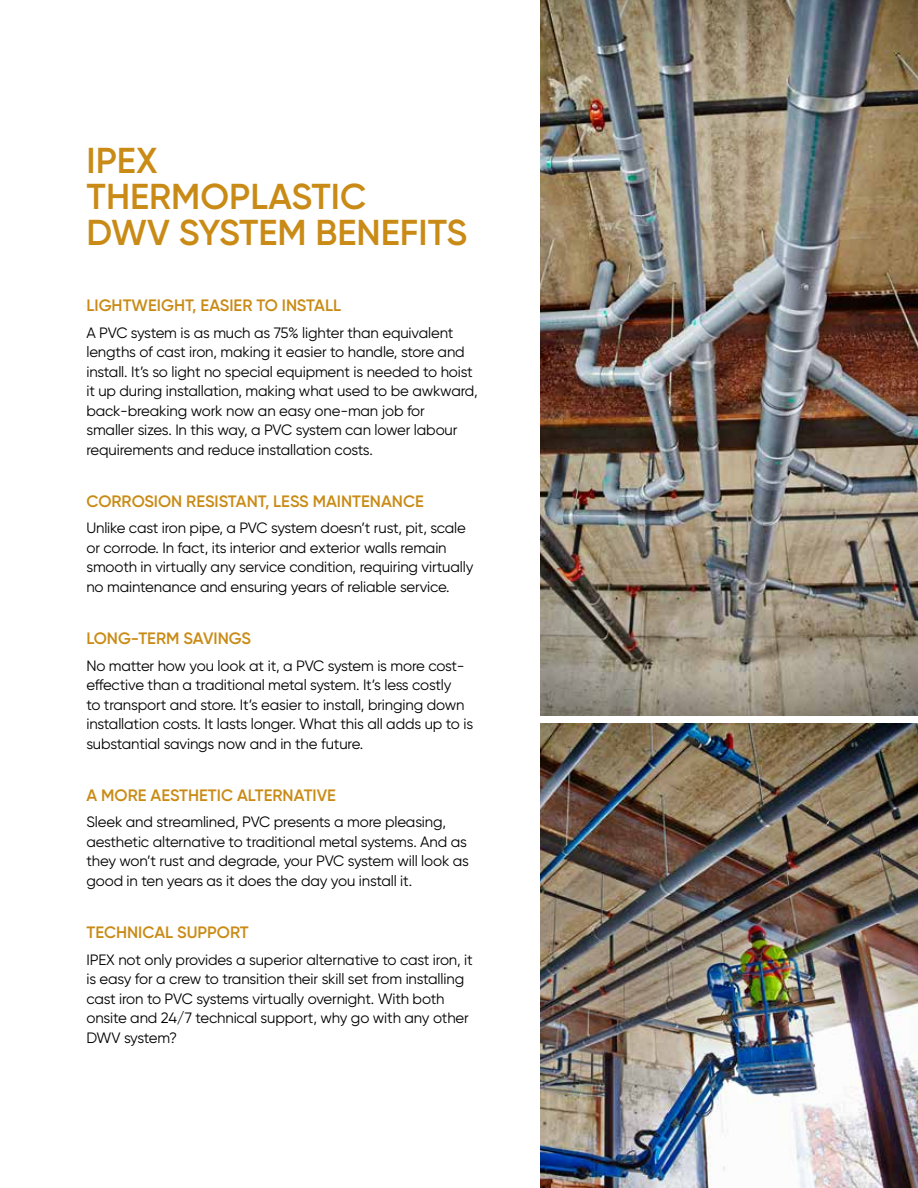
<style>
.page{position:relative;width:918px;height:1188px;background:#fff}
.page>*{position:absolute;margin:0;border:0;box-sizing:border-box;transform-origin:0 0}
.t1{font:600 36px/36px "Gilroy";color:#c98b16}
.t2{font:600 16.5px "Gilroy";color:#c98b16}
.t3{font:15px/19.5px "Gilroy";letter-spacing:-.01em;color:#000}
</style>
<div class="page">
<img style="left:540px;top:723px;width:378px;height:465px">
<img style="left:540px;top:0;width:378px;height:716px">
<h1 class="t1" style="left:87px;top:142px;width:382px">IPEX<br>THERMOPLASTIC<br>DWV SYSTEM BENEFITS</h1>
<p class="t2" style="left:86px;top:295px;width:256px">LIGHTWEIGHT, EASIER TO INSTALL</p>
<p class="t3" style="left:86px;top:322px;width:393px">A PVC system is as much as 75% lighter than equivalent lengths of cast iron, making it easier to handle, store and install. It’s so light no special equipment is needed to hoist it up during installation, making what used to be awkward, back-breaking work now an easy one-man job for<br>smaller sizes. In this way, a PVC system can lower labour requirements and reduce installation costs.</p>
<p class="t2" style="left:86px;top:491px;width:339px">CORROSION RESISTANT, LESS MAINTENANCE</p>
<p class="t3" style="left:86px;top:518px;width:389px">Unlike cast iron pipe, a PVC system doesn’t rust, pit, scale or corrode. In fact, its interior and exterior walls remain smooth in virtually any service condition, requiring virtually no maintenance and ensuring years of reliable service.</p>
<p class="t2" style="left:86px;top:628px;width:166px">LONG-TERM SAVINGS</p>
<p class="t3" style="left:86px;top:655px;width:388px">No matter how you look at it, a PVC system is more cost&shy;effective than a traditional metal system. It’s less costly<br>to transport and store. It’s easier to install, bringing down installation costs. It lasts longer. What this all adds up to is substantial savings now and in the future.</p>
<p class="t2" style="left:86px;top:785px;width:251px">A MORE AESTHETIC ALTERNATIVE</p>
<p class="t3" style="left:86px;top:812px;width:384px">Sleek and streamlined, PVC presents a more pleasing, aesthetic alternative to traditional metal systems. And as they won’t rust and degrade, your PVC system will look as good in ten years as it does the day you install it.</p>
<p class="t2" style="left:86px;top:922px;width:164px">TECHNICAL SUPPORT</p>
<p class="t3" style="left:86px;top:949px;width:388px">IPEX not only provides a superior alternative to cast iron, it is easy for a crew to transition their skill set from installing cast iron to PVC systems virtually overnight. With both onsite and 24/7 technical support, why go with any other DWV system?</p>
</div>
